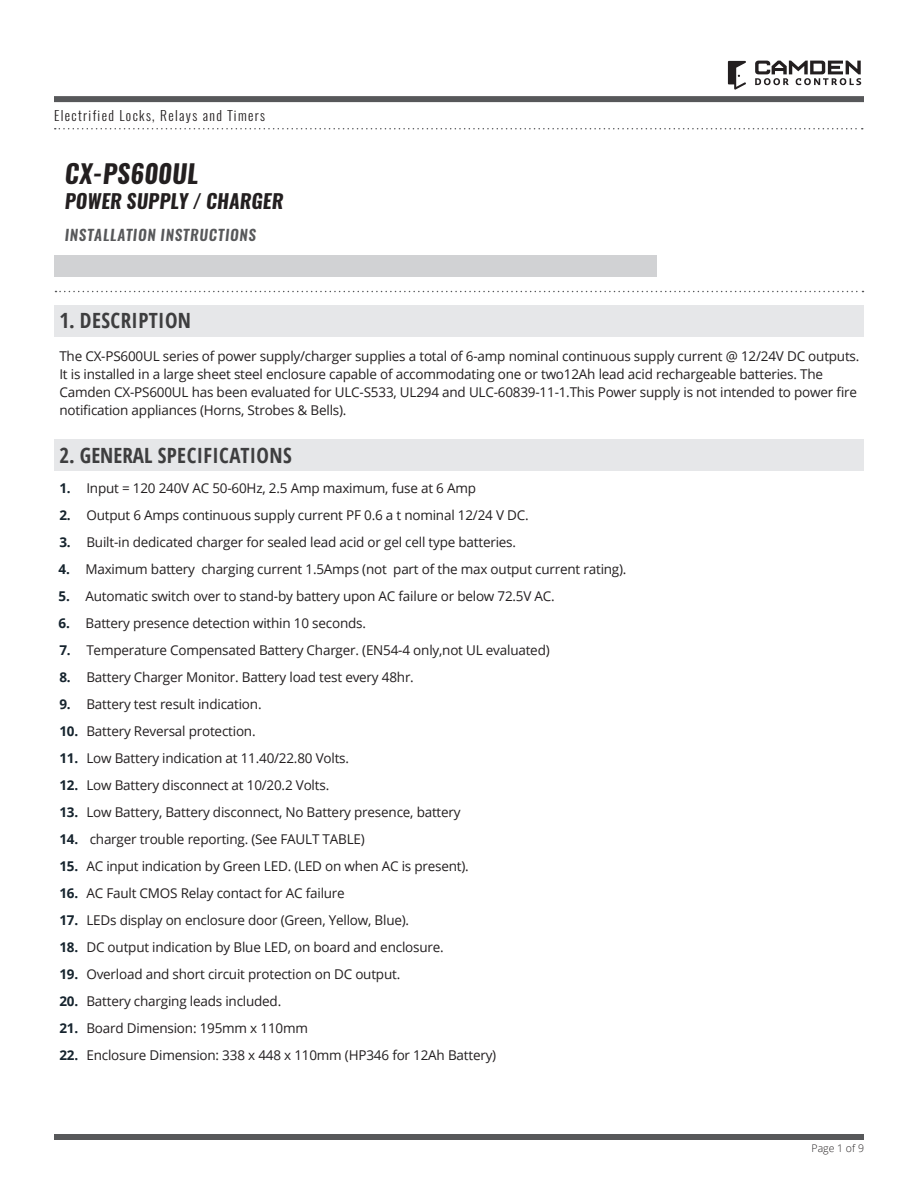
<style>
.page{position:relative;width:918px;height:1188px;background:#fff}
.page>*{position:absolute;margin:0;border:0;box-sizing:border-box;transform-origin:0 0}
._2018_-_H1-Large_Bla{font:italic 700 25.5px "Oswald";letter-spacing:.01em;color:#231f20}
._2018_-_H1_-Title_Al{font:700 condensed 21px "Open Sans";letter-spacing:.02em;color:#3e3e3f}
._2018_-_H1-Large_Bla-2{font:italic 700 19.5px "Oswald";letter-spacing:.01em;color:#231f20}
._2018_-_H1-Large_Bla-3{font:italic 600 15px "Oswald";letter-spacing:.05em;color:#57585a}
._2018_-_Body_Text{font:13.5px/18px "Open Sans";letter-spacing:-.015em;color:#231f20}
._2018_-_H1-Category{font:300 13.5px "Oswald";letter-spacing:.1em;color:#231f20}
._2018_-_page___align{font:300 10.5px "Open Sans";color:#231f20}
.s1{font-weight:700;color:#16242e}
</style>
<div class="page">
<svg style="left:55px;top:128px;width:808px;height:1px"></svg>
<svg style="left:56px;top:291px;width:807px;height:1px"></svg>
<div style="left:54px;top:96px;width:810px;height:6px;background:#57585a"></div>
<div style="left:54px;top:1134px;width:810px;height:6px;background:#57585a"></div>
<svg style="left:755px;top:61px;width:106px;height:24px"></svg>
<svg style="left:728px;top:61px;width:18px;height:29px"></svg>
<div style="left:54px;top:305px;width:810px;height:31px;background:#e6e7e9"></div>
<div style="left:54px;top:439px;width:810px;height:32px;background:#e6e7e9"></div>
<div style="left:54px;top:255px;width:603px;height:21px;background:#d1d2d4"></div>
<p class="_2018_-_H1-Category" style="left:54px;top:106px;width:213px">Electrified Locks, Relays and Timers</p>
<p class="_2018_-_H1-Large_Bla" style="left:65px;top:156px;width:135px">CX-PS600UL</p>
<p class="_2018_-_H1-Large_Bla-2" style="left:65px;top:188px;width:220px">POWER SUPPLY / CHARGER</p>
<p class="_2018_-_H1-Large_Bla-3" style="left:65px;top:224px;width:193px">INSTALLATION INSTRUCTIONS</p>
<p class="_2018_-_H1_-Title_Al" style="left:59px;top:306px;width:133px">1. DESCRIPTION</p>
<p class="_2018_-_Body_Text" style="left:59px;top:347px;width:802px">The CX-PS600UL series of power supply/charger supplies a total of 6-amp nominal continuous supply current @ 12/24V DC outputs.<br>It is installed in a large sheet steel enclosure capable of accommodating one or two12Ah lead acid rechargeable batteries. The Camden CX-PS600UL has been evaluated for ULC-S533, UL294 and ULC-60839-11-1.This Power supply is not intended to power fire notification appliances (Horns, Strobes &amp; Bells).</p>
<p class="_2018_-_H1_-Title_Al" style="left:59px;top:440px;width:234px">2. GENERAL SPECIFICATIONS</p>
<p class="_2018_-_Body_Text" style="left:59px;top:478px;width:418px"><span class="s1">1.</span> Input = 120 240V AC 50-60Hz, 2.5 Amp maximum, fuse at 6 Amp</p>
<p class="_2018_-_Body_Text" style="left:59px;top:505px;width:471px"><span class="s1">2.</span> Output 6 Amps continuous supply current PF 0.6 a t nominal 12/24 V DC.</p>
<p class="_2018_-_Body_Text" style="left:59px;top:532px;width:458px"><span class="s1">3.</span> Built-in dedicated charger for sealed lead acid or gel cell type batteries.</p>
<p class="_2018_-_Body_Text" style="left:58px;top:559px;width:570px"><span class="s1">4.</span> Maximum battery charging current 1.5Amps (not part of the max output current rating).</p>
<p class="_2018_-_Body_Text" style="left:58px;top:586px;width:498px"><span class="s1">5.</span> Automatic switch over to stand-by battery upon AC failure or below 72.5V AC.</p>
<p class="_2018_-_Body_Text" style="left:58px;top:613px;width:309px"><span class="s1">6.</span> Battery presence detection within 10 seconds.</p>
<p class="_2018_-_Body_Text" style="left:59px;top:640px;width:492px"><span class="s1">7.</span> Temperature Compensated Battery Charger. (EN54-4 only,not UL evaluated)</p>
<p class="_2018_-_Body_Text" style="left:59px;top:667px;width:356px"><span class="s1">8.</span> Battery Charger Monitor. Battery load test every 48hr.</p>
<p class="_2018_-_Body_Text" style="left:59px;top:694px;width:204px"><span class="s1">9.</span> Battery test result indication.</p>
<p class="_2018_-_Body_Text" style="left:59px;top:721px;width:198px"><span class="s1">10.</span> Battery Reversal protection.</p>
<p class="_2018_-_Body_Text" style="left:59px;top:748px;width:291px"><span class="s1">11.</span> Low Battery indication at 11.40/22.80 Volts.</p>
<p class="_2018_-_Body_Text" style="left:59px;top:775px;width:271px"><span class="s1">12.</span> Low Battery disconnect at 10/20.2 Volts.</p>
<p class="_2018_-_Body_Text" style="left:59px;top:802px;width:403px"><span class="s1">13.</span> Low Battery, Battery disconnect, No Battery presence, battery</p>
<p class="_2018_-_Body_Text" style="left:59px;top:829px;width:307px"><span class="s1">14.</span> charger trouble reporting. (See FAULT TABLE)</p>
<p class="_2018_-_Body_Text" style="left:59px;top:856px;width:411px"><span class="s1">15.</span> AC input indication by Green LED. (LED on when AC is present).</p>
<p class="_2018_-_Body_Text" style="left:59px;top:883px;width:287px"><span class="s1">16.</span> AC Fault CMOS Relay contact for AC failure</p>
<p class="_2018_-_Body_Text" style="left:59px;top:910px;width:351px"><span class="s1">17.</span> LEDs display on enclosure door (Green, Yellow, Blue).</p>
<p class="_2018_-_Body_Text" style="left:59px;top:937px;width:386px"><span class="s1">18.</span> DC output indication by Blue LED, on board and enclosure.</p>
<p class="_2018_-_Body_Text" style="left:59px;top:964px;width:342px"><span class="s1">19.</span> Overload and short circuit protection on DC output.</p>
<p class="_2018_-_Body_Text" style="left:59px;top:991px;width:223px"><span class="s1">20.</span> Battery charging leads included.</p>
<p class="_2018_-_Body_Text" style="left:59px;top:1018px;width:250px"><span class="s1">21.</span> Board Dimension: 195mm x 110mm</p>
<p class="_2018_-_Body_Text" style="left:59px;top:1045px;width:438px"><span class="s1">22.</span> Enclosure Dimension: 338 x 448 x 110mm (HP346 for 12Ah Battery)</p>
<p class="_2018_-_page___align" style="left:812px;top:1141px;width:54px">Page 1 of 9</p>
</div>
